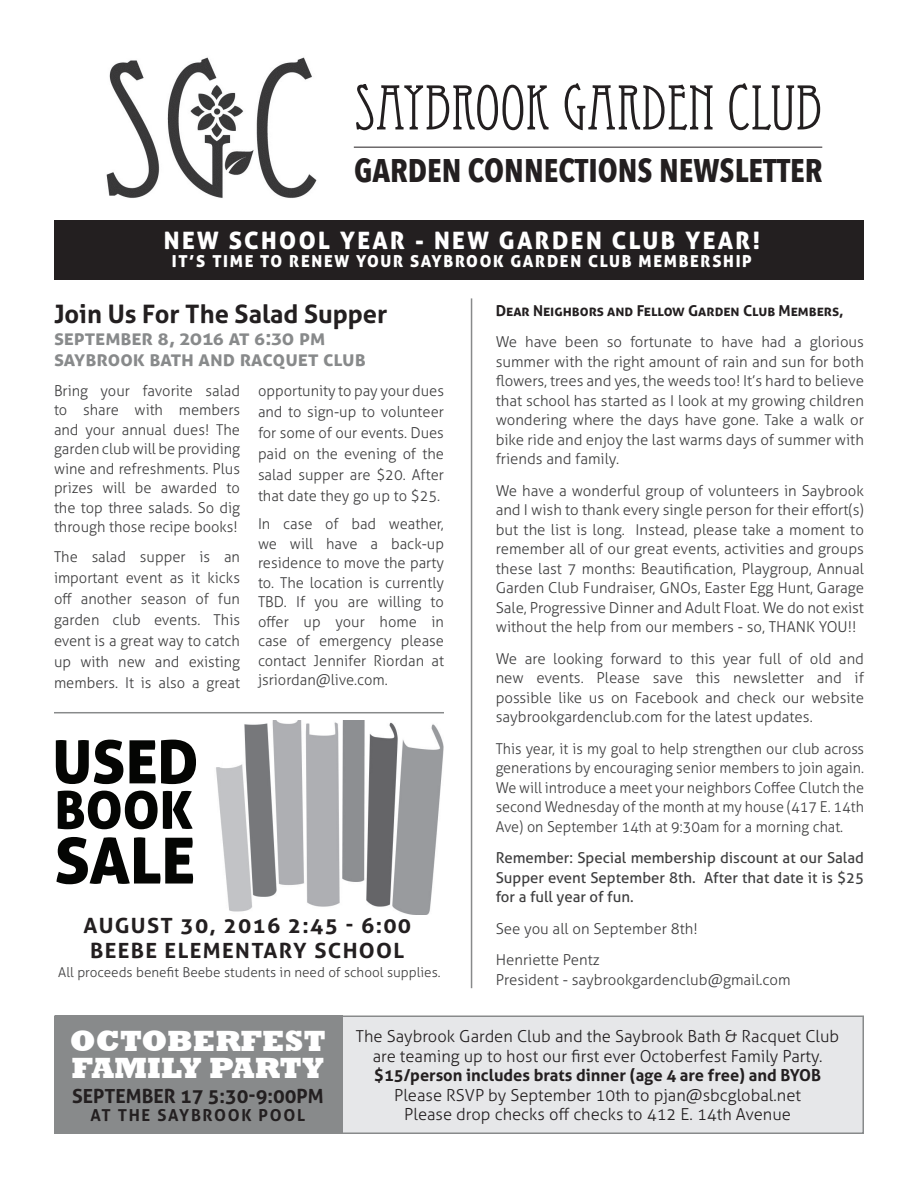
<style>
.page{position:relative;width:918px;height:1188px;background:#fff}
.page>*{position:absolute;margin:0;border:0;box-sizing:border-box;transform-origin:0 0}
.t1{font:63.75px "Aller Display";color:#040503}
.t2{font:62.25px "Eccentric";color:#231f20}
.t3{font:59.85px "Aller Display";color:#040503}
.t4{font:52.05px "Aller Display";color:#040503}
.t5{font:700 32.7px "Avenir Next Condensed";color:#231f20}
.t6{font:800 30px/27px "Rockwell";color:#fff}
.t7{font:700 25.5px "Aller";color:#231f20}
.t8{font:24px "Aller Display";letter-spacing:.1em;color:#fff}
.t9{font:700 21px/21px "Aller";color:#888a8b}
.t10{font:700 21px/25.2px "Aller";letter-spacing:.06em;color:#231f20;text-align:center;scale:1.05 1}
.t11{font:700 19.5px "Aller";color:#231f20}
.t12{font:300 16.5px/19.5px "Aller";color:#231f20;text-align:center}
.t13{font:700 16.5px "Aller";color:#231f20}
.t14{font:16.5px "Aller Display";letter-spacing:.1em;color:#fff}
.t15{font:700 16.5px "Aller";letter-spacing:.1em;color:#231f20}
.t16{font:300 15px/19.5px "Aller";color:#3e3e3f;text-align:justify}
.t17{font:300 15px/19.5px "Aller";color:#3e3e3f;text-align:justify;scale:.96 1}
.t18{font:15px/19.5px "Aller";color:#3e3e3f;text-align:justify}
.t19{font:700 15px "Aller";color:#231f20}
.t20{font:300 13.5px "Aller";color:#3e3e3f}
</style>
<div class="page">
<hr style="left:471px;top:298px;width:1px;height:690px;background:#888a8b">
<hr style="left:54px;top:712px;width:390px;height:1px;background:#888a8b">
<img style="left:106px;top:57px;width:211px;height:141px">
<div style="left:54px;top:220px;width:810px;height:60px;background:#231f20"></div>
<hr style="left:354px;top:147px;width:468px;height:1px;background:#231f20">
<img style="left:216px;top:720px;width:228px;height:195px">
<svg style="left:216px;top:741px;width:13px;height:26px"></svg>
<div style="left:54px;top:1016px;width:810px;height:118px;background:#e6e7e9;border:2px solid #888a8b"></div>
<div style="left:56px;top:1016px;width:287px;height:118px;background:#888a8b"></div>
<h2 class="t2" style="left:355px;top:72px;width:469px">SAYBROOK GARDEN CLUB</h2>
<h3 class="t5" style="left:354px;top:150px;width:470px">GARDEN CONNECTIONS NEWSLETTER</h3>
<h3 class="t8" style="left:164px;top:225px;width:598px">NEW SCHOOL YEAR - NEW GARDEN CLUB YEAR!</h3>
<p class="t14" style="left:172px;top:251px;width:582px">IT’S TIME TO RENEW YOUR SAYBROOK GARDEN CLUB MEMBERSHIP</p>
<h3 class="t7" style="left:54px;top:299px;width:335px">Join Us For The Salad Supper</h3>
<h3 class="t9" style="left:54px;top:327px;width:313px">september 8, 2016 at 6:30 pm saybrook bath and racquet club</h3>
<p class="t16" style="left:54px;top:381px;width:188px">Bring your favorite salad to share with members and your annual dues! The garden club will be providing wine and refreshments. Plus prizes will be awarded to the top three salads. So dig through those recipe books!</p>
<p class="t16" style="left:54px;top:546px;width:188px;line-height:21px">The salad supper is an important event as it kicks off another season of fun garden club events. This event is a great way to catch up with new and existing members. It is also a great</p>
<p class="t19" style="left:496px;top:301px;width:349px">Dear Neighbors and Fellow Garden Club Members,</p>
<p class="t16" style="left:496px;top:332px;width:370px">We have been so fortunate to have had a glorious summer with the right amount of rain and sun for both flowers, trees and yes, the weeds too! It’s hard to believe that school has started as I look at my growing children wondering where the days have gone. Take a walk or bike ride and enjoy the last warms days of summer with friends and family.</p>
<p class="t16" style="left:496px;top:481px;width:370px">We have a wonderful group of volunteers in Saybrook and I wish to thank every single person for their effort(s) but the list is long. Instead, please take a moment to remember all of our great events, activities and groups these last 7 months: Beautification, Playgroup, Annual Garden Club Fundraiser, GNOs, Easter Egg Hunt, Garage Sale, Progressive Dinner and Adult Float. We do not exist without the help from our members - so, THANK YOU!!</p>
<p class="t16" style="left:496px;top:649px;width:370px">We are looking forward to this year full of old and new events. Please save this newsletter and if possible like us on Facebook and check our website saybrookgardenclub.com for the latest updates.</p>
<p class="t17" style="left:496px;top:739px;width:385px">This year, it is my goal to help strengthen our club across generations by encouraging senior members to join again.<br>We will introduce a meet your neighbors Coffee Clutch the second Wednesday of the month at my house (417 E. 14th Ave) on September 14th at 9:30am for a morning chat.</p>
<p class="t18" style="left:496px;top:848px;width:370px">Remember: Special membership discount at our Salad Supper event September 8th. After that date it is $25 for a full year of fun.</p>
<p class="t16" style="left:496px;top:913px;width:203px;line-height:31.5px">See you all on September 8th!<br>Henriette Pentz</p>
<p class="t16" style="left:496px;top:970px;width:297px">President - saybrookgardenclub@gmail.com</p>
<p class="t16" style="left:258px;top:380px;width:188px;line-height:21px">opportunity to pay your dues and to sign-up to volunteer for some of our events. Dues paid on the evening of the salad supper are $20. After that date they go up to $25.</p>
<p class="t16" style="left:258px;top:514px;width:188px">In case of bad weather, we will have a back-up residence to move the party to. The location is currently TBD. If you are willing to offer up your home in case of emergency please contact Jennifer Riordan at jsriordan@live.com.</p>
<h3 class="t3" style="left:52px;top:724px;width:148px">USED</h3>
<h3 class="t4" style="left:55px;top:777px;width:140px">BOOK</h3>
<h1 class="t1" style="left:55px;top:820px;width:142px">SALE</h1>
<h3 class="t10" style="left:83px;top:913px;width:314px">august 30, 2016 2:45 - 6:00<br>Beebe elementary school</h3>
<p class="t20" style="left:58px;top:964px;width:384px">All proceeds benefit Beebe students in need of school supplies.</p>
<h3 class="t6" style="left:70px;top:1027px;width:257px">OCTOBERFEST<br>FAMILY PARTY</h3>
<h3 class="t11" style="left:72px;top:1084px;width:251px">September 17 5:30-9:00pm</h3>
<p class="t15" style="left:91px;top:1105px;width:216px">at the saybrook pool</p>
<p class="t12" style="left:356px;top:1026px;width:485px">The Saybrook Garden Club and the Saybrook Bath &amp; Racquet Club are teaming up to host our first ever Octoberfest Family Party.</p>
<p class="t13" style="left:374px;top:1065px;width:449px">$15/person includes brats dinner (age 4 are free) and BYO B</p>
<p class="t12" style="left:394px;top:1085px;width:408px">Please RSVP by September 10th to pjan@sbcglobal.net<br>Please drop checks off checks to 412 E. 14th Avenue</p>
</div>
